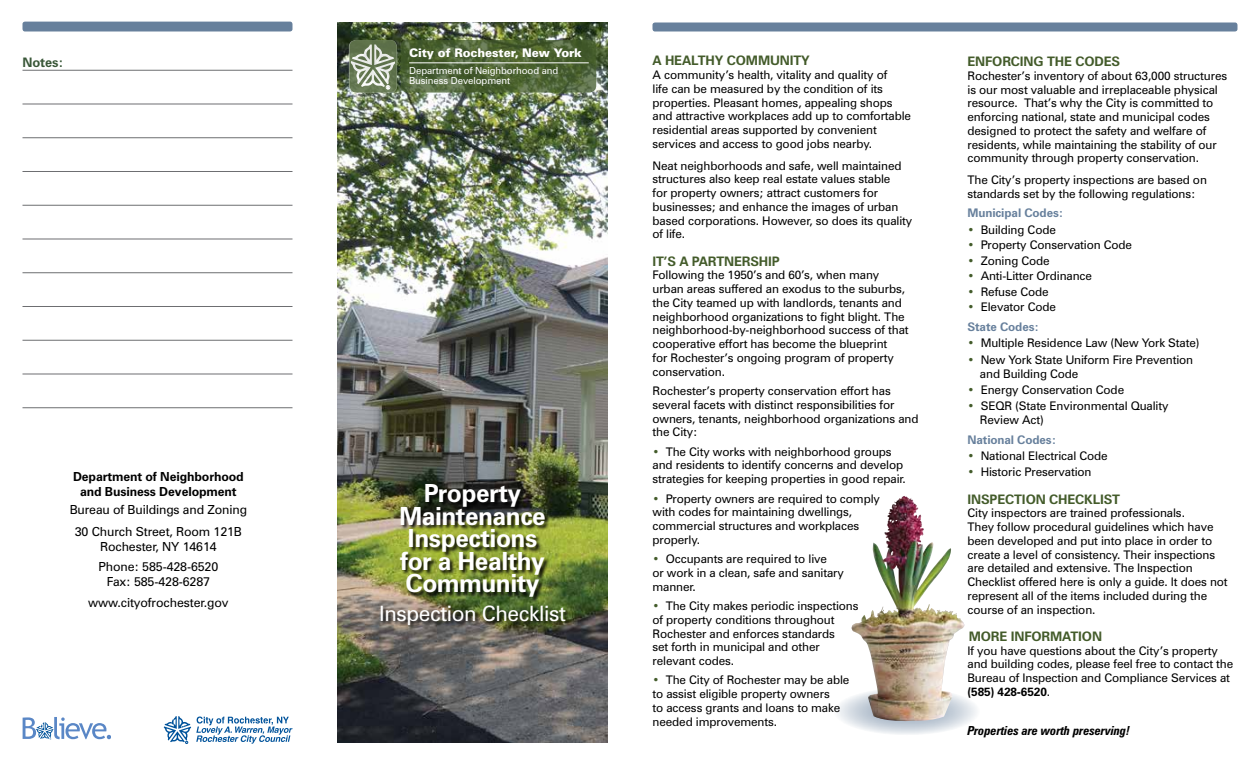
<style>
.page{position:relative;width:1260px;height:765px;background:#fff}
.page>*{position:absolute;margin:0;border:0;box-sizing:border-box;transform-origin:0 0}
.t1{font:700 25px/22.5px "Zurich BT";letter-spacing:-.02em;color:#fff;text-align:center}
.t2{font:21.25px "Zurich BT";letter-spacing:-.02em;color:#fff}
.t3{font:700 13.12px "Zurich BT";letter-spacing:-.01em;color:#435b2a}
.t4{font:700 13.12px "Zurich BT";letter-spacing:-.01em;color:#395738}
.t5{font:12.5px/20.6px "Zurich BT";letter-spacing:-.01em;color:#000;text-align:center}
.t6{font:700 12.5px/15px "Zurich BT";letter-spacing:-.01em;color:#000;text-align:center}
.t7{font:italic 700 condensed 12.5px "Zurich BT";letter-spacing:-.01em;color:#000}
.t8{font:11.88px/13.8px "Zurich BT";letter-spacing:-.01em;color:#000}
.t9{font:700 11.88px "Zurich BT";letter-spacing:-.01em;color:#67809c}
.t10{font:900 11.88px "Zurich BT";letter-spacing:-.01em;color:#fff}
.t11{font:9.75px/9.8px "Zurich BT";letter-spacing:-.01em;color:#fff}
.s1{color:#435b2a}
.s2{font-weight:700;color:#67809c}
.s3{font-weight:700}
</style>
<div class="page">
<svg style="left:834px;top:688px;width:145px;height:47px"></svg>
<img style="left:338px;top:22px;width:270px;height:720px">
<svg style="left:349px;top:40px;width:48px;height:53px"></svg>
<svg style="left:351px;top:44px;width:44px;height:45px;background:#95a188"></svg>
<svg style="left:401px;top:40px;width:195px;height:53px;background:#506538"></svg>
<hr style="left:409px;top:62px;width:180px;height:1px;background:#fff">
<svg style="left:164px;top:716px;width:128px;height:28px"></svg>
<svg style="left:23px;top:717px;width:88px;height:23px"></svg>
<div style="left:381px;top:484px;width:190px;height:146px;background:#000;opacity:.9"></div>
<div style="left:652px;top:22px;width:586px;height:9px;background:#67809c;border-radius:2px"></div>
<div style="left:22px;top:22px;width:270px;height:10px;background:#67809c;border-radius:2px"></div>
<hr style="left:22px;top:70px;width:270px;height:1px;background:#6d6e71">
<hr style="left:22px;top:104px;width:270px;height:1px;background:#6d6e71">
<hr style="left:22px;top:137px;width:270px;height:1px;background:#6d6e71">
<hr style="left:22px;top:171px;width:270px;height:1px;background:#6d6e71">
<hr style="left:22px;top:205px;width:270px;height:1px;background:#6d6e71">
<hr style="left:22px;top:239px;width:270px;height:1px;background:#6d6e71">
<hr style="left:22px;top:272px;width:270px;height:1px;background:#6d6e71">
<hr style="left:22px;top:306px;width:270px;height:1px;background:#6d6e71">
<hr style="left:22px;top:340px;width:270px;height:1px;background:#6d6e71">
<hr style="left:22px;top:374px;width:270px;height:1px;background:#6d6e71">
<hr style="left:22px;top:407px;width:270px;height:1px;background:#6d6e71">
<img style="left:850px;top:496px;width:115px;height:225px">
<p class="t4" style="left:22px;top:55px;width:43px">Notes:</p>
<p class="t6" style="left:73px;top:469px;width:172px">Department of Neighborhood and Business Development</p>
<p class="t5" style="left:70px;top:499px;width:179px;line-height:21.2px">Bureau of Buildings and Zoning<br>30 Church Street, Room 121B</p>
<p class="t5" style="left:98px;top:536px;width:121px;text-align:left">Rochester, NY 14614<br>Phone: 585-428-6520</p>
<p class="t5" style="left:88px;top:571px;width:142px">Fax: 585-428-6287 www.cityofrochester.gov</p>
<p class="t10" style="left:409px;top:46px;width:174px">City of Rochester, New York</p>
<p class="t11" style="left:409px;top:66px;width:151px">Department of Neighborhood and<br>Business Development</p>
<h1 class="t1" style="left:399px;top:482px;width:148px">Property<br>Maintenance<br>Inspections for a Healthy<br>Community</h1>
<h2 class="t2" style="left:379px;top:600px;width:188px">Inspection Checklist</h2>
<p class="t3" style="left:652px;top:53px;width:159px">A HEALTHY COMMUNITY</p>
<p class="t8" style="left:652px;top:68px;width:260px">A community’s health, vitality and quality of<br>life can be measured by the condition of its properties. Pleasant homes, appealing shops and attractive workplaces add up to comfortable residential areas supported by convenient services and access to good jobs nearby.</p>
<p class="t8" style="left:652px;top:158px;width:261px">Neat neighborhoods and safe, well maintained structures also keep real estate values stable<br>for property owners; attract customers for businesses; and enhance the images of urban based corporations. However, so does its quality of life.</p>
<p class="t3" style="left:652px;top:253px;width:129px">IT’S A PARTNERSHIP</p>
<p class="t8" style="left:652px;top:268px;width:258px">Following the 1950’s and 60’s, when many urban areas suffered an exodus to the suburbs, the City teamed up with landlords, tenants and neighborhood organizations to fight blight. The neighborhood-by-neighborhood success of that cooperative effort has become the blueprint<br>for Rochester’s ongoing program of property conservation.</p>
<p class="t8" style="left:652px;top:384px;width:268px">Rochester’s property conservation effort has several facets with distinct responsibilities for owners, tenants, neighborhood organizations and the City:</p>
<p class="t8" style="left:652px;top:444px;width:255px"><span class="s1">•</span> The City works with neighborhood groups and residents to identify concerns and develop strategies for keeping properties in good repair.</p>
<p class="t8" style="left:652px;top:491px;width:229px"><span class="s1">•</span> Property owners are required to comply with codes for maintaining dwellings, commercial structures and workplaces properly.</p>
<p class="t8" style="left:652px;top:552px;width:193px"><span class="s1">•</span> Occupants are required to live<br>or work in a clean, safe and sanitary manner.</p>
<p class="t8" style="left:652px;top:599px;width:208px"><span class="s1">•</span> The City makes periodic inspections of property conditions throughout<br>Rochester and enforces standards<br>set forth in municipal and other relevant codes.</p>
<p class="t8" style="left:652px;top:673px;width:198px"><span class="s1">•</span> The City of Rochester may be able to assist eligible property owners<br>to access grants and loans to make needed improvements.</p>
<p class="t3" style="left:968px;top:53px;width:154px">ENFORCING THE CODES</p>
<p class="t8" style="left:968px;top:69px;width:261px">Rochester’s inventory of about 63,000 structures is our most valuable and irreplaceable physical resource. That’s why the City is committed to enforcing national, state and municipal codes designed to protect the safety and welfare of residents, while maintaining the stability of our community through property conservation.</p>
<p class="t8" style="left:968px;top:173px;width:241px">The City’s property inspections are based on standards set by the following regulations:</p>
<p class="t9" style="left:968px;top:206px;width:97px">Municipal Codes:</p>
<p class="t8" style="left:968px;top:223px;width:90px"><span class="s1">•</span> Building Code</p>
<p class="t8" style="left:968px;top:238px;width:166px"><span class="s1">•</span> Property Conservation Code</p>
<p class="t8" style="left:968px;top:254px;width:84px"><span class="s1">•</span> Zoning Code</p>
<p class="t8" style="left:968px;top:269px;width:126px"><span class="s1">•</span> Anti-Litter Ordinance</p>
<p class="t8" style="left:968px;top:285px;width:83px"><span class="s1">•</span> Refuse Code</p>
<p class="t8" style="left:968px;top:297px;width:90px;line-height:19.4px"><span class="s1">•</span> Elevator Code<br><span class="s2">State Codes:</span></p>
<p class="t8" style="left:968px;top:336px;width:234px"><span class="s1">•</span> Multiple Residence Law (New York State)</p>
<p class="t8" style="left:980px;top:353px;width:215px;text-indent:-12px"><span class="s1">•</span> New York State Uniform Fire Prevention and Building Code</p>
<p class="t8" style="left:967px;top:383px;width:158px"><span class="s1">•</span> Energy Conservation Code</p>
<p class="t8" style="left:980px;top:399px;width:190px;text-indent:-13px"><span class="s1">•</span> SEQR (State Environmental Quality<br>Review Act)</p>
<p class="t9" style="left:967px;top:432px;width:90px">National Codes:</p>
<p class="t8" style="left:967px;top:449px;width:142px"><span class="s1">•</span> National Electrical Code</p>
<p class="t8" style="left:967px;top:465px;width:126px"><span class="s1">•</span> Historic Preservation</p>
<p class="t3" style="left:968px;top:491px;width:154px">INSPECTION CHECKLIST</p>
<p class="t8" style="left:968px;top:506px;width:262px">City inspectors are trained professionals.<br>They follow procedural guidelines which have been developed and put into place in order to create a level of consistency. Their inspections are detailed and extensive. The Inspection Checklist offered here is only a guide. It does not represent all of the items included during the course of an inspection.</p>
<p class="t3" style="left:969px;top:628px;width:135px">MORE INFORMATION</p>
<p class="t8" style="left:968px;top:644px;width:267px">If you have questions about the City’s property and building codes, please feel free to contact the Bureau of Inspection and Compliance Services at <span class="s3">(585) 428-6520</span>.</p>
<p class="t7" style="left:968px;top:723px;width:164px">Properties are worth preserving!</p>
</div>
